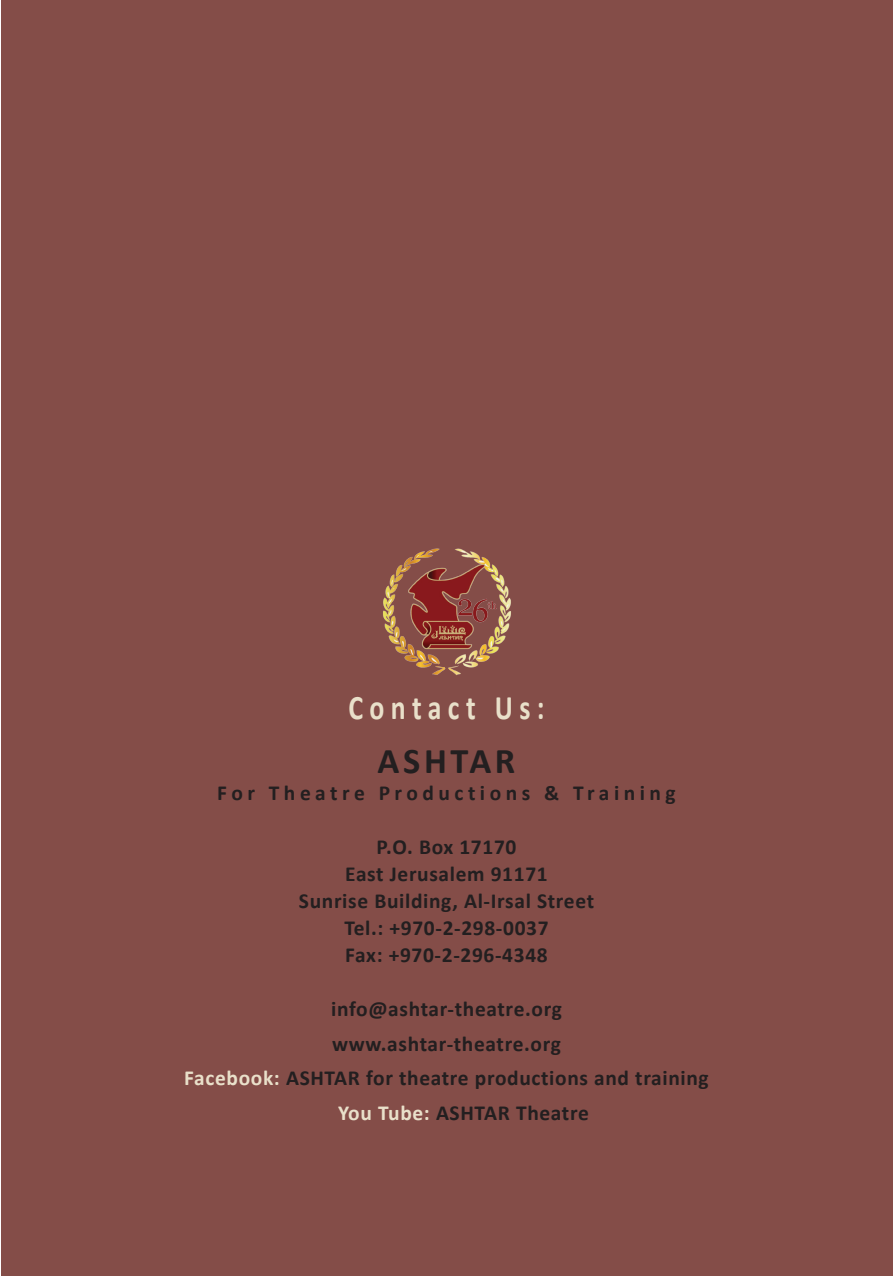
<style>
.page{position:relative;width:893px;height:1276px;background:#fff}
.page>*{position:absolute;margin:0;border:0;box-sizing:border-box;transform-origin:0 0}
.t1{font:700 36.3px "Calibri";letter-spacing:.1em;color:#231f20}
.t2{font:700 34.5px "Calibri";letter-spacing:.23em;color:#e9e0ca;scale:.81 1}
.t3{font:700 21.45px/27px "Calibri";letter-spacing:.03em;color:#231f20;text-align:center}
.t4{font:700 21.45px "Calibri";letter-spacing:.21em;color:#231f20}
.s1{color:#e9e0ca}
</style>
<div class="page">
<div style="left:1px;top:0;width:892px;height:1276px;background:#844d48"></div>
<img style="left:383px;top:548px;width:128px;height:127px">
<p class="t3" style="left:217px;top:779px;width:39px">For</p>
<h2 class="t2" style="left:348px;top:686px;width:159px">Contact</h2>
<h1 class="t1" style="left:378px;top:738px;width:139px">ASHTAR</h1>
<h2 class="t2" style="left:495px;top:686px;width:63px">Us:</h2>
<p class="t4" style="left:269px;top:779px;width:97px">Theatre</p>
<p class="t4" style="left:379px;top:779px;width:153px">Productions</p>
<p class="t3" style="left:544px;top:779px;width:17px">&amp;</p>
<p class="t4" style="left:573px;top:779px;width:104px">Training</p>
<p class="t3" style="left:299px;top:833px;width:297px">O.P . Box 17170<br>East Jerusalem 91171<br>Sunrise Building, Al-Irsal Street<br>Tel.: +970-2-298-0037<br>Fax: +970-2-296-4348</p>
<p class="t3" style="left:331px;top:996px;width:232px">info@ashtar-theatre.org</p>
<p class="t3" style="left:332px;top:1030px;width:230px">www.ashtar-theatre.org</p>
<p class="t3" style="left:184px;top:1065px;width:526px"><span class="s1">Facebook:</span> ASHTAR for theatre productions and training</p>
<p class="t3" style="left:338px;top:1099px;width:252px"><span class="s1">You Tube:</span> ASHTAR Theatre</p>
</div>
